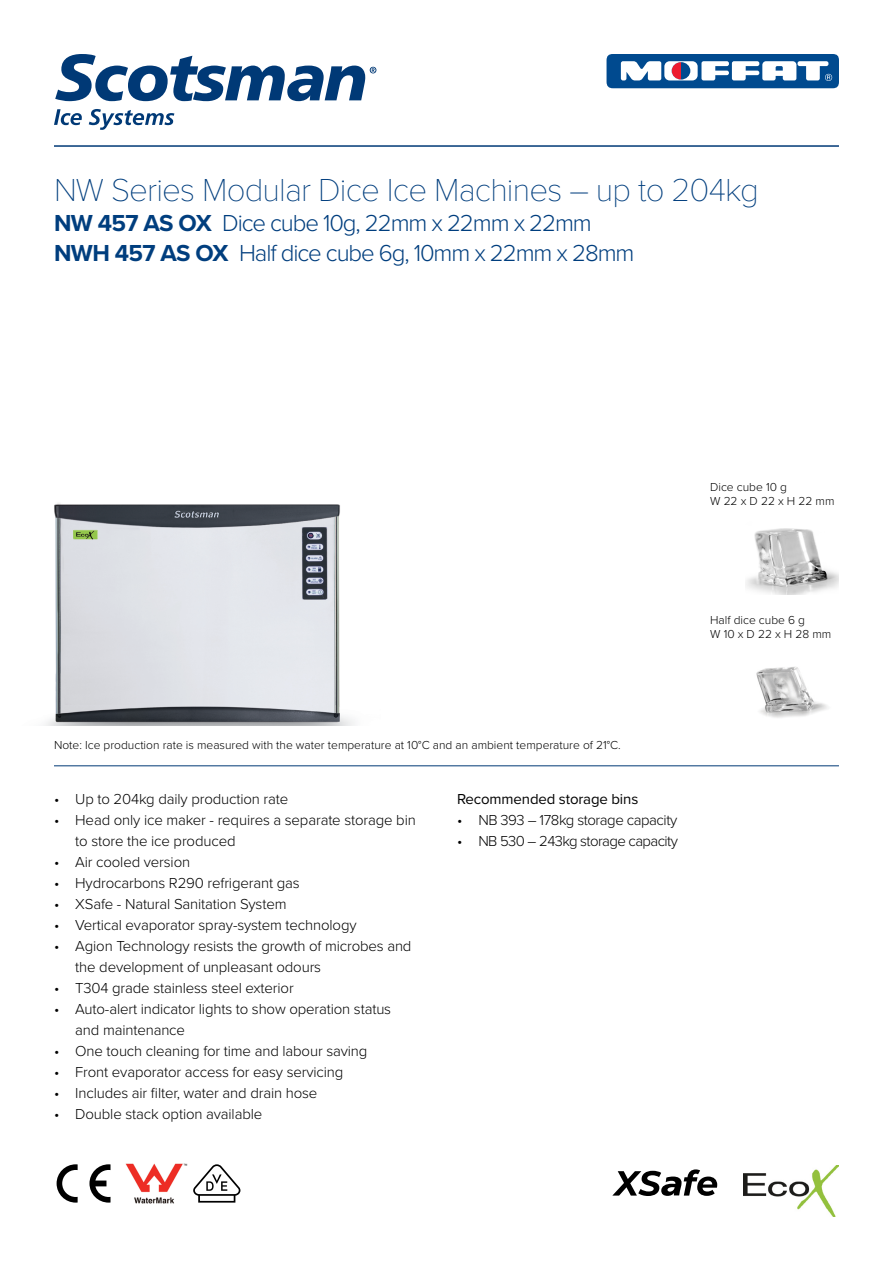
<style>
.page{position:relative;width:893px;height:1263px;background:#fff}
.page>*{position:absolute;margin:0;border:0;box-sizing:border-box;transform-origin:0 0}
.t1{font:100 33px "Proxima Nova T";letter-spacing:-.025em;color:#003e7e}
.t2{font:300 24px/30px "Proxima Nova";letter-spacing:-.045em;color:#003e7e}
.t3{font:300 15px/21px "Proxima Nova";letter-spacing:-.01em;color:#000}
.t4{font:300 15px "Proxima Nova";letter-spacing:-.03em;color:#000}
.t5{font:300 15px "Proxima Nova";letter-spacing:-.04em;color:#000}
.t6{font:15px "Proxima Nova";letter-spacing:-.01em;color:#000}
.t7{font:300 12px/14.2px "Proxima Nova";color:#000}
.s1{font-weight:700}
</style>
<div class="page">
<svg style="left:55px;top:54px;width:321px;height:47px"></svg>
<svg style="left:54px;top:109px;width:28px;height:16px"></svg>
<svg style="left:89px;top:109px;width:85px;height:21px"></svg>
<hr style="left:54px;top:145px;width:785px;height:2px;background:#003976">
<hr style="left:54px;top:765px;width:785px;height:1px;background:#003976">
<svg style="left:606px;top:54px;width:233px;height:34px"></svg>
<img style="left:45px;top:503px;width:310px;height:222px">
<img style="left:746px;top:528px;width:93px;height:67px">
<img style="left:756px;top:667px;width:72px;height:51px">
<img style="left:743px;top:1165px;width:96px;height:52px">
<svg style="left:89px;top:1164px;width:22px;height:38px"></svg>
<svg style="left:57px;top:1164px;width:21px;height:38px"></svg>
<svg style="left:193px;top:1164px;width:47px;height:38px"></svg>
<img style="left:125px;top:1163px;width:63px;height:41px">
<svg style="left:612px;top:1169px;width:105px;height:27px"></svg>
<h1 class="t1" style="left:54px;top:165px;width:706px">NW Series Modular Dice Ice Machines – up to 204kg</h1>
<h2 class="t2" style="left:54px;top:207px;width:582px"><span class="s1">NW 457 AS OX</span> Dice cube 10g, 22mm x 22mm x 22mm<br><span class="s1">NWH 457 AS OX</span> Half dice cube 6g, 10mm x 22mm x 28mm</h2>
<p class="t7" style="left:710px;top:479px;width:126px">Dice cube 10 g<br>W 22 x D 22 x H 22 mm</p>
<p class="t7" style="left:710px;top:612px;width:123px">Half dice cube 6 g<br>W 10 x D 22 x H 28 mm</p>
<p class="t7" style="left:54px;top:738px;width:568px">Note: Ice production rate is measured with the water temperature at 10°C and an ambient temperature of 21°C.</p>
<p class="t3" style="left:54px;top:787px;width:236px">• Up to 204kg daily production rate</p>
<p class="t3" style="left:75px;top:808px;width:342px;text-indent:-21px">• Head only ice maker - requires a separate storage bin to store the ice produced</p>
<p class="t3" style="left:54px;top:850px;width:138px">• Air cooled version</p>
<p class="t3" style="left:54px;top:871px;width:247px">• Hydrocarbons R290 refrigerant gas</p>
<p class="t3" style="left:54px;top:892px;width:234px">• XSafe - Natural Sanitation System</p>
<p class="t3" style="left:54px;top:913px;width:304px">• Vertical evaporator spray-system technology</p>
<p class="t3" style="left:75px;top:934px;width:338px;text-indent:-21px">• Agion Technology resists the growth of microbes and the development of unpleasant odours</p>
<p class="t3" style="left:54px;top:976px;width:241px">• T304 grade stainless steel exterior</p>
<p class="t3" style="left:75px;top:997px;width:317px;text-indent:-21px">• Auto-alert indicator lights to show operation status and maintenance</p>
<p class="t3" style="left:54px;top:1039px;width:315px">• One touch cleaning for time and labour saving</p>
<p class="t3" style="left:54px;top:1060px;width:291px">• Front evaporator access for easy servicing</p>
<p class="t3" style="left:54px;top:1081px;width:265px">• Includes air filter, water and drain hose</p>
<p class="t3" style="left:54px;top:1102px;width:210px">• Double stack option available</p>
<p class="t6" style="left:457px;top:787px;width:183px">Recommended storage bins</p>
<p class="t4" style="left:457px;top:808px;width:222px">• NB 393 – 178kg storage capacity</p>
<p class="t5" style="left:457px;top:829px;width:222px">• NB 530 – 243kg storage capacity</p>
</div>
